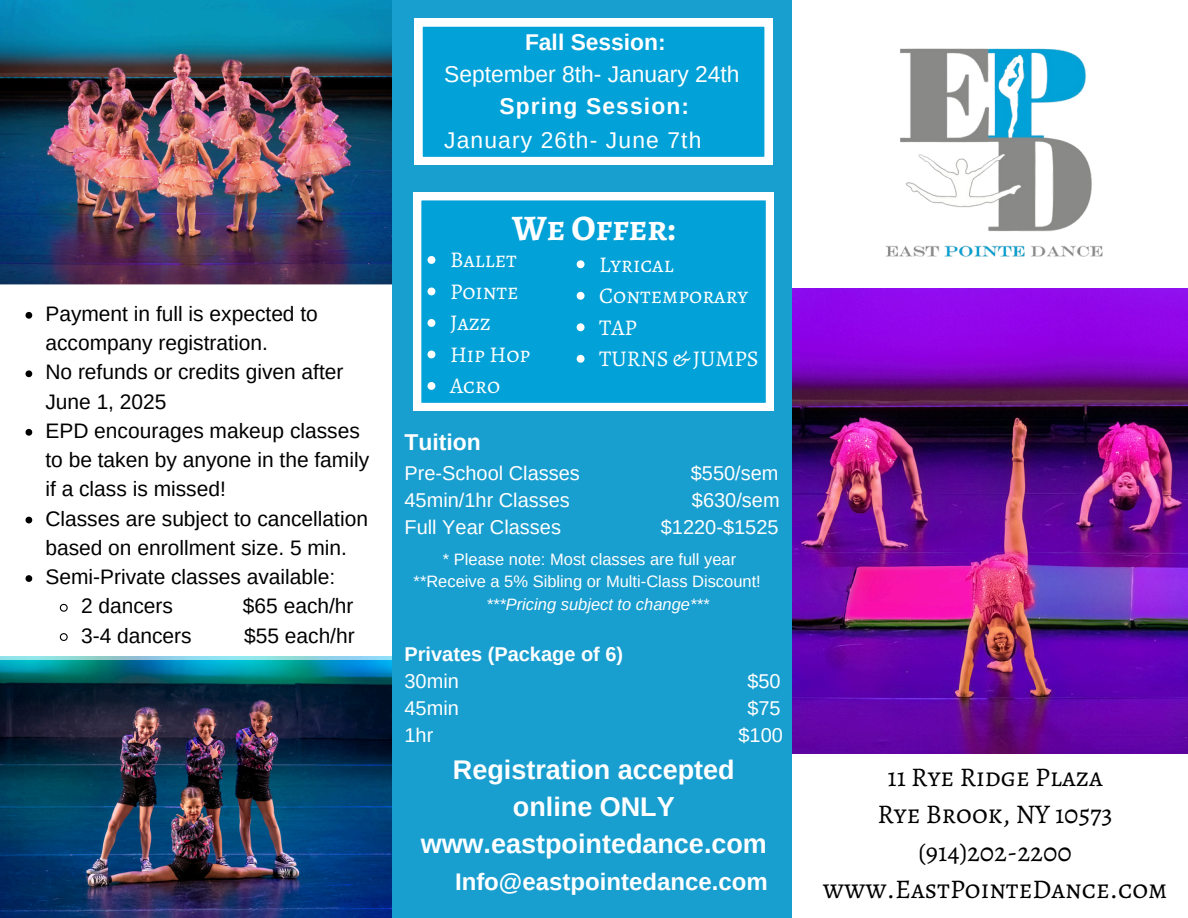
<style>
.page{position:relative;width:1188px;height:918px;background:#fff}
.page>*{position:absolute;margin:0;border:0;box-sizing:border-box;transform-origin:0 0}
.t1{font:700 36px "Alegreya SC";color:#fff}
.t2{font:27px/37.2px "Alegreya SC";color:#000;text-align:center}
.t3{font:700 27px/37.2px "Arimo";color:#fff;text-align:center}
.t4{font:700 24px "Arimo";color:#fff}
.t5{font:700 22.95px "Arimo";color:#fff}
.t6{font:22.8px "Arimo";color:#fff}
.t7{font:22.8px "Arimo";letter-spacing:.05em;color:#fff}
.t8{font:700 22.8px "Arimo";letter-spacing:.05em;color:#fff}
.t9{font:700 22.8px "Arimo";color:#fff}
.t10{font:22.5px "Alegreya SC";color:#fff}
.t11{font:21px/29.2px "Arimo";color:#000}
.t12{font:19.95px "Arimo";color:#fff}
.t13{font:700 19.95px/27px "Arimo";color:#fff}
.t14{font:16.5px "Arimo";color:#fff}
.t15{font:italic 16.5px "Arimo";color:#fff}
.s1{font-weight:400}
</style>
<div class="page">
<img style="left:792px;top:288px;width:396px;height:466px">
<img style="left:0;top:660px;width:392px;height:258px">
<img style="left:885px;top:48px;width:218px;height:209px">
<img style="left:0;top:0;width:392px;height:285px">
<div style="left:392px;top:0;width:400px;height:918px;background:#189ecf"></div>
<svg style="left:413px;top:193px;width:360px;height:218px;background:#1eabdb"></svg>
<svg style="left:26px;top:312px;width:6px;height:7px"></svg>
<svg style="left:26px;top:370px;width:6px;height:7px"></svg>
<svg style="left:26px;top:429px;width:6px;height:7px"></svg>
<svg style="left:26px;top:517px;width:6px;height:6px"></svg>
<svg style="left:26px;top:575px;width:6px;height:7px"></svg>
<svg style="left:59px;top:603px;width:9px;height:9px"></svg>
<svg style="left:59px;top:633px;width:9px;height:8px"></svg>
<svg style="left:415px;top:19px;width:357px;height:146px;background:#27aedc"></svg>
<svg style="left:428px;top:256px;width:7px;height:8px"></svg>
<svg style="left:428px;top:288px;width:7px;height:7px"></svg>
<svg style="left:428px;top:319px;width:7px;height:8px"></svg>
<svg style="left:428px;top:351px;width:7px;height:7px"></svg>
<svg style="left:428px;top:382px;width:7px;height:8px"></svg>
<svg style="left:577px;top:260px;width:8px;height:8px"></svg>
<svg style="left:577px;top:292px;width:8px;height:8px"></svg>
<svg style="left:577px;top:323px;width:8px;height:8px"></svg>
<svg style="left:577px;top:355px;width:8px;height:8px"></svg>
<p class="t11" style="left:45px;top:299px;width:274px">Payment in full is expected to accompany registration.</p>
<p class="t11" style="left:45px;top:358px;width:300px">No refunds or credits given after<br>June 1, 2025</p>
<p class="t11" style="left:45px;top:416px;width:325px">EPD encourages makeup classes to be taken by anyone in the family if a class is missed!</p>
<p class="t11" style="left:45px;top:504px;width:324px">Classes are subject to cancellation based on enrollment size. 5 min.</p>
<p class="t11" style="left:45px;top:562px;width:291px">Semi-Private classes available:</p>
<p class="t11" style="left:81px;top:592px;width:94px">2 dancers</p>
<p class="t11" style="left:243px;top:592px;width:112px">$65 each/hr</p>
<p class="t11" style="left:81px;top:621px;width:112px">3-4 dancers</p>
<p class="t11" style="left:244px;top:621px;width:112px">$55 each/hr</p>
<p class="t9" style="left:525px;top:29px;width:142px">Fall Session:</p>
<p class="t6" style="left:444px;top:61px;width:297px">September 8th- January 24th</p>
<p class="t8" style="left:499px;top:94px;width:191px">Spring Session:</p>
<p class="t7" style="left:444px;top:127px;width:259px">January 26th- June 7th</p>
<p class="t1" style="left:512px;top:203px;width:165px">We Offer:</p>
<p class="t10" style="left:450px;top:244px;width:68px">Ballet</p>
<p class="t10" style="left:450px;top:276px;width:70px">Pointe</p>
<p class="t10" style="left:450px;top:307px;width:42px">Jazz</p>
<p class="t10" style="left:450px;top:339px;width:82px">Hip Hop</p>
<p class="t10" style="left:450px;top:370px;width:52px">Acro</p>
<p class="t10" style="left:599px;top:249px;width:76px">Lyrical</p>
<p class="t10" style="left:599px;top:280px;width:151px">Contemporary</p>
<p class="t10" style="left:599px;top:312px;width:39px">TAP</p>
<p class="t10" style="left:599px;top:343px;width:161px">TURNS &amp; JUMPS</p>
<h6 class="t5" style="left:405px;top:430px;width:78px">Tuition</h6>
<h6 class="t12" style="left:405px;top:462px;width:177px">Pre-School Classes</h6>
<h6 class="t12" style="left:691px;top:462px;width:89px">$550/sem</h6>
<h6 class="t12" style="left:405px;top:489px;width:167px">45min/1hr Classes</h6>
<h6 class="t12" style="left:692px;top:489px;width:89px">$630/sem</h6>
<h6 class="t12" style="left:405px;top:516px;width:158px">Full Year Classes</h6>
<h6 class="t12" style="left:661px;top:516px;width:119px">$1220-$1525</h6>
<h6 class="t14" style="left:443px;top:550px;width:295px">* Please note: Most classes are full year</h6>
<p class="t14" style="left:414px;top:572px;width:349px">**Receive a 5% Sibling or Multi-Class Discount!</p>
<h2 class="t15" style="left:487px;top:595px;width:224px">***Pricing subject to change***</h2>
<p class="t13" style="left:405px;top:640px;width:220px">Privates (Package of 6)<br><span class="s1">30min</span></p>
<p class="t12" style="left:747px;top:670px;width:35px">$50</p>
<p class="t12" style="left:405px;top:697px;width:56px">45min</p>
<p class="t12" style="left:747px;top:697px;width:35px">$75</p>
<p class="t12" style="left:405px;top:724px;width:30px">1hr</p>
<p class="t12" style="left:739px;top:724px;width:46px">$100</p>
<h1 class="t3" style="left:421px;top:751px;width:348px">Registration accepted online ONLY www.eastpointedance.com</h1>
<p class="t4" style="left:455px;top:868px;width:314px">Info@eastpointedance.com</p>
<p class="t2" style="left:877px;top:758px;width:237px">11 Rye Ridge Plaza<br>Rye Brook, NY 10573</p>
<h5 class="t2" style="left:823px;top:834px;width:346px">(914)202-2200 www.EastPointeDance.com</h5>
</div>
